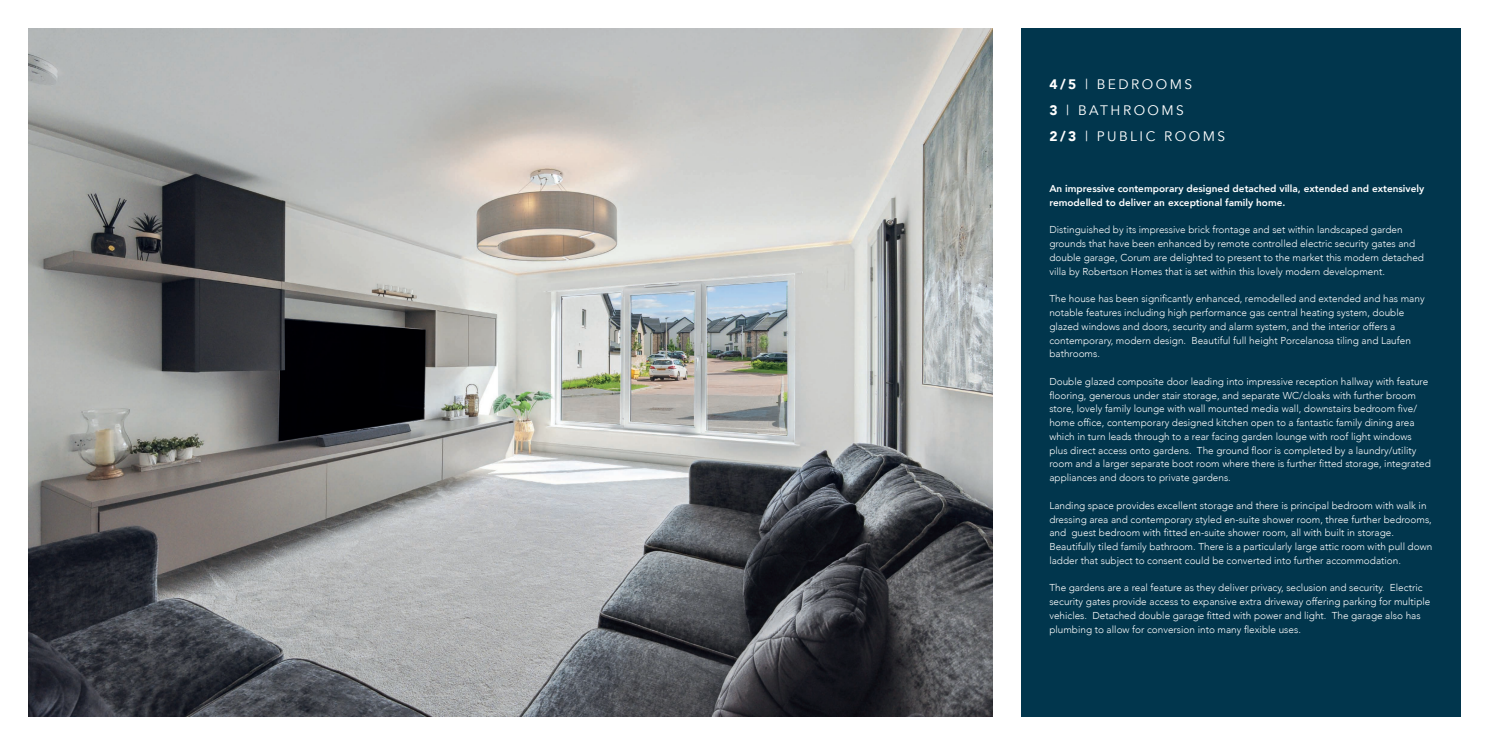
<style>
.page{position:relative;width:1489px;height:745px;background:#fff}
.page>*{position:absolute;margin:0;border:0;box-sizing:border-box;transform-origin:0 0}
.t1{font:13.75px "Avenir";letter-spacing:.18em;color:#fff}
.t2{font:300 10px/13.8px "Avenir";color:#fff}
.t3{font:800 10px/13.8px "Avenir";color:#fff}
.s1{font-weight:900}
</style>
<div class="page">
<div style="left:28px;top:28px;width:1432px;height:688px;background:#01364d"></div>
<div style="left:992px;top:0;width:28px;height:744px;background:#fff"></div>
<img style="left:28px;top:28px;width:964px;height:688px">
<p class="t1" style="left:1049px;top:75px;width:144px"><span class="s1">4/5</span> | BEDROOMS</p>
<p class="t1" style="left:1049px;top:102px;width:136px"><span class="s1">3</span> | BATHROOMS</p>
<p class="t1" style="left:1049px;top:128px;width:177px"><span class="s1">2/3</span> | PUBLIC ROOMS</p>
<p class="t3" style="left:1049px;top:182px;width:376px">An impressive contemporary designed detached villa, extended and extensively remodelled to deliver an exceptional family home.</p>
<p class="t2" style="left:1049px;top:223px;width:376px">Distinguished by its impressive brick frontage and set within landscaped garden grounds that have been enhanced by remote controlled electric security gates and double garage, Corum are delighted to present to the market this modern detached villa by Robertson Homes that is set within this lovely modern development.</p>
<p class="t2" style="left:1049px;top:292px;width:377px">The house has been significantly enhanced, remodelled and extended and has many notable features including high performance gas central heating system, double glazed windows and doors, security and alarm system, and the interior offers a contemporary, modern design. Beautiful full height Porcelanosa tiling and Laufen bathrooms.</p>
<p class="t2" style="left:1049px;top:374px;width:383px">Double glazed composite door leading into impressive reception hallway with feature flooring, generous under stair storage, and separate WC/cloaks with further broom store, lovely family lounge with wall mounted media wall, downstairs bedroom five/ home office, contemporary designed kitchen open to a fantastic family dining area which in turn leads through to a rear facing garden lounge with roof light windows plus direct access onto gardens. The ground floor is completed by a laundry/utility room and a larger separate boot room where there is further fitted storage, integrated appliances and doors to private gardens.</p>
<p class="t2" style="left:1049px;top:498px;width:384px">Landing space provides excellent storage and there is principal bedroom with walk in dressing area and contemporary styled en-suite shower room, three further bedrooms, and guest bedroom with fitted en-suite shower room, all with built in storage.<br>Beautifully tiled family bathroom. There is a particularly large attic room with pull down ladder that subject to consent could be converted into further accommodation.</p>
<p class="t2" style="left:1049px;top:580px;width:382px">The gardens are a real feature as they deliver privacy, seclusion and security. Electric security gates provide access to expansive extra driveway offering parking for multiple vehicles. Detached double garage fitted with power and light. The garage also has plumbing to allow for conversion into many flexible uses.</p>
</div>
